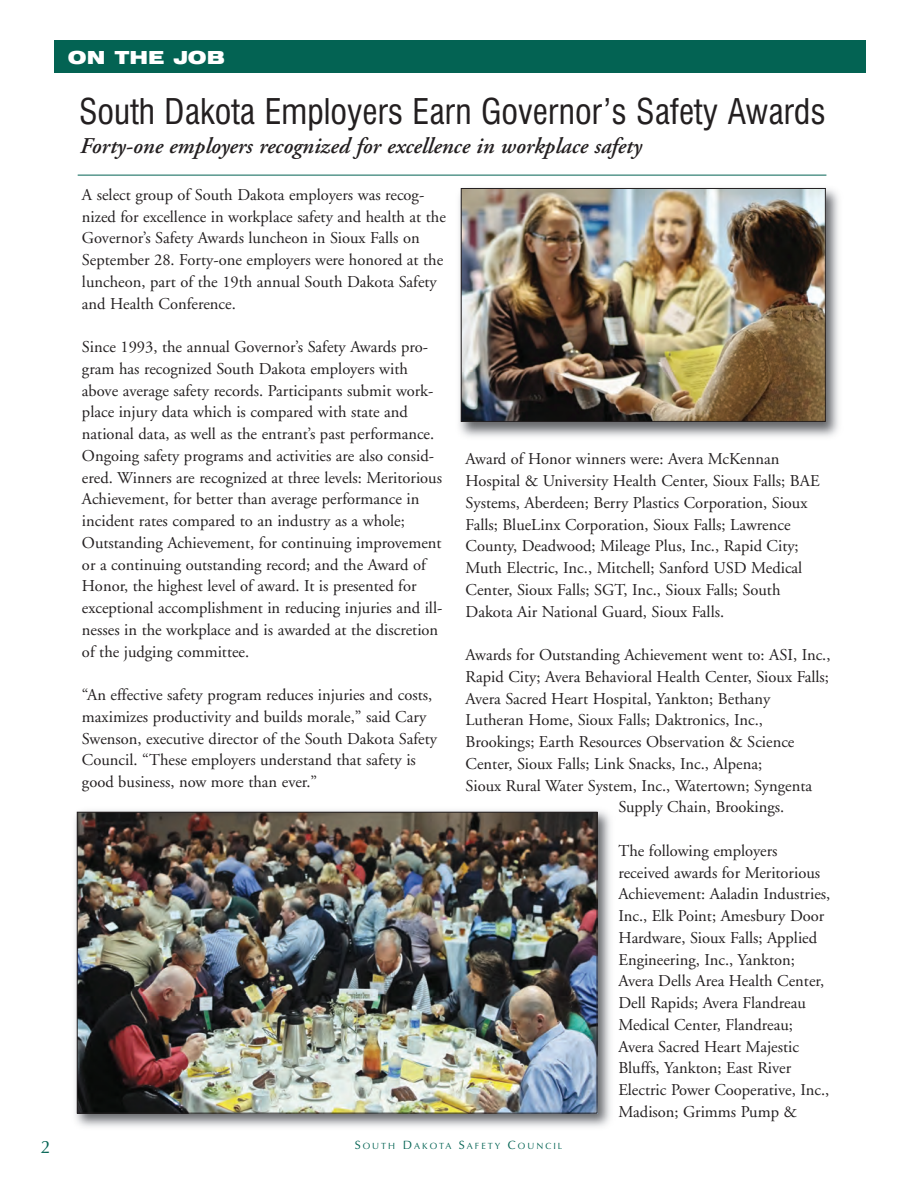
<style>
.page{position:relative;width:918px;height:1188px;background:#fff}
.page>*{position:absolute;margin:0;border:0;box-sizing:border-box;transform-origin:0 0}
.t1{font:condensed 34.5px "Swiss 721 BT";color:#231f20}
.t2{font:italic 600 22.5px "Adobe Garamond";color:#231f20}
.t3{font:900 expanded 18px "Swiss 721 BT";color:#fff}
.t4{font:18px "Optima";color:#036353}
.t5{font:16.5px/21.8px "Adobe Garamond";color:#231f20}
.t6{font:9px "Optima";letter-spacing:.22em;color:#036353}
.s1{font-size:12px}
</style>
<div class="page">
<div style="left:54px;top:40px;width:811px;height:33px;background:#036353"></div>
<hr style="left:78px;top:175px;width:748px;height:1px;background:#036353">
<img style="left:75px;top:810px;width:536px;height:317px">
<img style="left:79px;top:814px;width:516px;height:298px">
<div style="left:77px;top:812px;width:520px;height:302px;border:1px solid #231f20"></div>
<img style="left:459px;top:187px;width:380px;height:250px">
<img style="left:463px;top:190px;width:361px;height:230px">
<div style="left:461px;top:188px;width:365px;height:234px;border:1px solid #231f20"></div>
<p class="t3" style="left:68px;top:51px;width:158px">ON THE JOB</p>
<h1 class="t1" style="left:79px;top:98px;width:748px">South Dakota Employers Earn Governor’s Safety Awards</h1>
<h2 class="t2" style="left:79px;top:136px;width:563px">Forty-one employers recognized for excellence in workplace safety</h2>
<p class="t5" style="left:82px;top:185px;width:365px">A select group of South Dakota employers was recog&shy;nized for excellence in workplace safety and health at the Governor’s Safety Awards luncheon in Sioux Falls on September 28. Forty-one employers were honored at the luncheon, part of the 19th annual South Dakota Safety and Health Conference.</p>
<p class="t5" style="left:82px;top:337px;width:362px">Since 1993, the annual Governor’s Safety Awards pro&shy;gram has recognized South Dakota employers with above average safety records. Participants submit work&shy;place injury data which is compared with state and national data, as well as the entrant’s past performance.<br>Ongoing safety programs and activities are also consid&shy;ered. Winners are recognized at three levels: Meritorious Achievement, for better than average performance in incident rates compared to an industry as a whole; Outstanding Achievement, for continuing improvement or a continuing outstanding record; and the Award of Honor, the highest level of award. It is presented for exceptional accomplishment in reducing injuries and ill&shy;nesses in the workplace and is awarded at the discretion of the judging committee.</p>
<p class="t5" style="left:82px;top:685px;width:357px">“An effective safety program reduces injuries and costs, maximizes productivity and builds morale,” said Cary Swenson, executive director of the South Dakota Safety Council. “These employers understand that safety is good business, now more than ever.”</p>
<p class="t5" style="left:466px;top:450px;width:356px">Award of Honor winners were: Avera McKennan Hospital &amp; University Health Center, Sioux Falls; BAE Systems, Aberdeen; Berry Plastics Corporation, Sioux Falls; BlueLinx Corporation, Sioux Falls; Lawrence County, Deadwood; Mileage Plus, Inc., Rapid City; Muth Electric, Inc., Mitchell; Sanford USD Medical Center, Sioux Falls; SGT, Inc., Sioux Falls; South Dakota Air National Guard, Sioux Falls.</p>
<p class="t5" style="left:466px;top:646px;width:366px">Awards for Outstanding Achievement went to: ASI, Inc.,</p>
<p class="t5" style="left:466px;top:667px;width:365px">Rapid City; Avera Behavioral Health Center, Sioux Falls;</p>
<p class="t5" style="left:466px;top:689px;width:306px">Avera Sacred Heart Hospital, Yankton; Bethany</p>
<p class="t5" style="left:466px;top:711px;width:299px">Lutheran Home, Sioux Falls; Daktronics, Inc.,</p>
<p class="t5" style="left:466px;top:733px;width:330px">Brookings; Earth Resources Observation &amp; Science</p>
<p class="t5" style="left:466px;top:754px;width:298px">Center, Sioux Falls; Link Snacks, Inc., Alpena;</p>
<p class="t5" style="left:466px;top:776px;width:348px">Sioux Rural Water System, Inc., Watertown; Syngenta</p>
<p class="t5" style="left:618px;top:798px;width:167px">Supply Chain, Brookings.</p>
<p class="t5" style="left:618px;top:841px;width:213px">The following employers received awards for Meritorious<br>Achievement: Aaladin Industries,<br>Inc., Elk Point; Amesbury Door<br>Hardware, Sioux Falls; Applied<br>Engineering, Inc., Yankton;<br>Avera Dells Area Health Center,<br>Dell Rapids; Avera Flandreau<br>Medical Center, Flandreau;<br>Avera Sacred Heart Majestic<br>Bluffs, Yankton; East River<br>Electric Power Cooperative, Inc.,<br>Madison; Grimms Pump &amp;</p>
<p class="t4" style="left:40px;top:1139px;width:12px">2</p>
<p class="t6" style="left:355px;top:1142px;width:209px"><span class="s1">S</span>OUTH <span class="s1">D</span>AKOTA <span class="s1">S</span>AFETY <span class="s1">C</span>OUNCIL</p>
</div>
